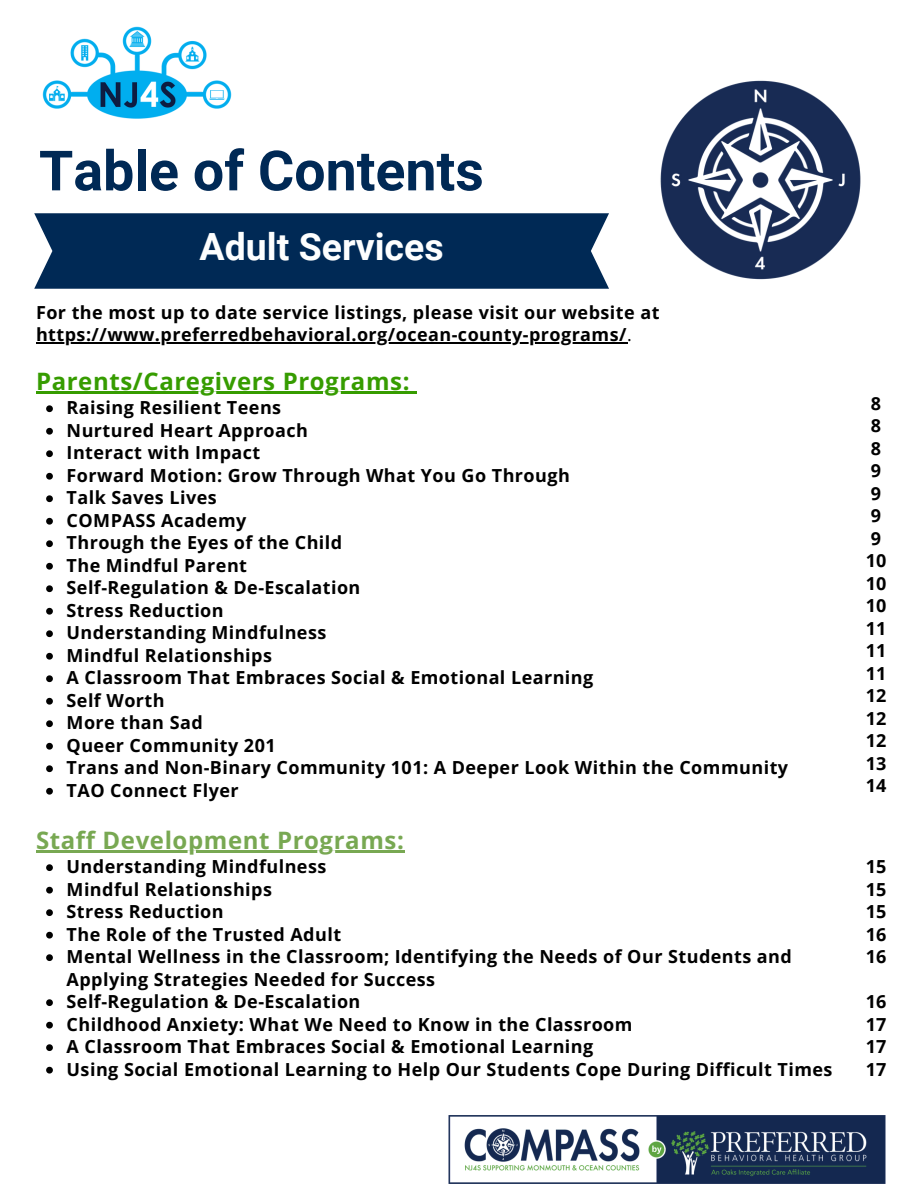
<style>
.page{position:relative;width:918px;height:1188px;background:#fff}
.page>*{position:absolute;margin:0;border:0;box-sizing:border-box;transform-origin:0 0}
.t1{font:700 55.5px "Roboto";color:#002955}
.t2{font:700 37.5px "Roboto";color:#fdfefe}
.t3{font:700 24px "Open Sans";letter-spacing:.025em;color:#369c00}
.t4{font:700 24px "Open Sans";letter-spacing:.025em;color:#78a852}
.t5{font:700 18px/22.5px "Open Sans";letter-spacing:.025em;color:#000;text-align:justify}
.t6{font:700 18px/22.5px "Open Sans";color:#000}
.s1{font-weight:400}
</style>
<div class="page">
<img style="left:42px;top:26px;width:190px;height:93px">
<div style="left:34px;top:213px;width:575px;height:76px;background:#002955"></div>
<hr style="left:36px;top:392px;width:374px;height:2px;background:#369c00">
<svg style="left:410px;top:392px;width:7px;height:2px"></svg>
<svg style="left:46px;top:405px;width:7px;height:7px"></svg>
<svg style="left:46px;top:428px;width:7px;height:7px"></svg>
<svg style="left:46px;top:450px;width:7px;height:7px"></svg>
<svg style="left:46px;top:473px;width:7px;height:7px"></svg>
<svg style="left:46px;top:495px;width:7px;height:7px"></svg>
<svg style="left:46px;top:518px;width:7px;height:7px"></svg>
<svg style="left:46px;top:540px;width:7px;height:7px"></svg>
<svg style="left:46px;top:563px;width:7px;height:7px"></svg>
<svg style="left:46px;top:585px;width:7px;height:7px"></svg>
<svg style="left:46px;top:608px;width:7px;height:7px"></svg>
<svg style="left:46px;top:630px;width:7px;height:7px"></svg>
<svg style="left:46px;top:653px;width:7px;height:7px"></svg>
<svg style="left:46px;top:675px;width:7px;height:7px"></svg>
<svg style="left:46px;top:698px;width:7px;height:7px"></svg>
<svg style="left:46px;top:720px;width:7px;height:7px"></svg>
<svg style="left:46px;top:743px;width:7px;height:7px"></svg>
<svg style="left:46px;top:765px;width:7px;height:7px"></svg>
<svg style="left:46px;top:788px;width:7px;height:7px"></svg>
<hr style="left:36px;top:342px;width:591px;height:1px;background:#000">
<img style="left:448px;top:1115px;width:438px;height:69px">
<img style="left:660px;top:80px;width:201px;height:200px">
<hr style="left:36px;top:851px;width:369px;height:2px;background:#78a852">
<svg style="left:46px;top:864px;width:7px;height:7px"></svg>
<svg style="left:46px;top:887px;width:7px;height:7px"></svg>
<svg style="left:46px;top:909px;width:7px;height:7px"></svg>
<svg style="left:46px;top:932px;width:7px;height:7px"></svg>
<svg style="left:46px;top:954px;width:7px;height:7px"></svg>
<svg style="left:46px;top:999px;width:7px;height:7px"></svg>
<svg style="left:46px;top:1022px;width:7px;height:7px"></svg>
<svg style="left:46px;top:1044px;width:7px;height:7px"></svg>
<svg style="left:46px;top:1067px;width:7px;height:7px"></svg>
<p class="t1" style="left:39px;top:139px;width:446px">Table of Contents</p>
<h1 class="t2" style="left:199px;top:225px;width:246px">Adult Services</h1>
<p class="t5" style="left:36px;top:300px;width:625px">For the most up to date service listings, please visit our website at</p>
<p class="t5" style="left:36px;top:323px;width:597px">https://www.preferredbehavioral.org/ocean-county-programs/<span class="s1">.</span></p>
<p class="t3" style="left:36px;top:364px;width:375px">Parents/Caregivers Programs:</p>
<h2 class="t5" style="left:67px;top:396px;width:216px">Raising Resilient Teens</h2>
<p class="t5" style="left:67px;top:419px;width:243px">Nurtured Heart Approach</p>
<h3 class="t5" style="left:67px;top:441px;width:195px">Interact with Impact</h3>
<p class="t5" style="left:67px;top:464px;width:505px">Forward Motion: Grow Through What You Go Through</p>
<p class="t5" style="left:67px;top:486px;width:152px">Talk Saves Lives</p>
<p class="t5" style="left:67px;top:509px;width:181px">COMPASS Academy</p>
<p class="t5" style="left:67px;top:531px;width:277px">Through the Eyes of the Child</p>
<p class="t5" style="left:67px;top:554px;width:182px">The Mindful Parent</p>
<p class="t5" style="left:67px;top:576px;width:295px">Self-Regulation &amp; De-Escalation</p>
<p class="t5" style="left:67px;top:599px;width:159px">Stress Reduction</p>
<p class="t5" style="left:67px;top:621px;width:261px">Understanding Mindfulness</p>
<p class="t5" style="left:67px;top:644px;width:207px">Mindful Relationships</p>
<p class="t5" style="left:67px;top:666px;width:528px">A Classroom That Embraces Social &amp; Emotional Learning</p>
<p class="t5" style="left:67px;top:689px;width:100px">Self Worth</p>
<p class="t5" style="left:67px;top:711px;width:138px">More than Sad</p>
<p class="t5" style="left:67px;top:734px;width:211px">Queer Community 201</p>
<p class="t5" style="left:67px;top:756px;width:723px">Trans and Non-Binary Community 101: A Deeper Look Within the Community</p>
<p class="t5" style="left:67px;top:779px;width:174px">TAO Connect Flyer</p>
<p class="t4" style="left:36px;top:823px;width:369px">Staff Development Programs:</p>
<p class="t5" style="left:67px;top:855px;width:261px">Understanding Mindfulness</p>
<p class="t5" style="left:67px;top:878px;width:207px">Mindful Relationships</p>
<p class="t5" style="left:67px;top:900px;width:159px">Stress Reduction</p>
<p class="t5" style="left:67px;top:923px;width:276px">The Role of the Trusted Adult</p>
<p class="t5" style="left:67px;top:945px;width:727px">Mental Wellness in the Classroom; Identifying the Needs of Our Students and<br>Applying Strategies Needed for Success</p>
<p class="t5" style="left:67px;top:990px;width:295px">Self-Regulation &amp; De-Escalation</p>
<p class="t5" style="left:67px;top:1013px;width:567px">Childhood Anxiety: What We Need to Know in the Classroom</p>
<h4 class="t5" style="left:67px;top:1035px;width:528px">A Classroom That Embraces Social &amp; Emotional Learning</h4>
<h4 class="t5" style="left:67px;top:1058px;width:767px">Using Social Emotional Learning to Help Our Students Cope During Difficult Times</h4>
<p class="t6" style="left:866px;top:391px;width:22px">8<br>8<br>8<br>9<br>9<br>9<br>9<br>10<br>10<br>10<br>11<br>11<br>11<br>12<br>12<br>12<br>13<br>14</p>
<h4 class="t5" style="left:866px;top:855px;width:22px">15<br>15<br>15<br>16<br>16</h4>
<p class="t5" style="left:866px;top:990px;width:22px">16<br>17<br>17<br>17</p>
</div>
